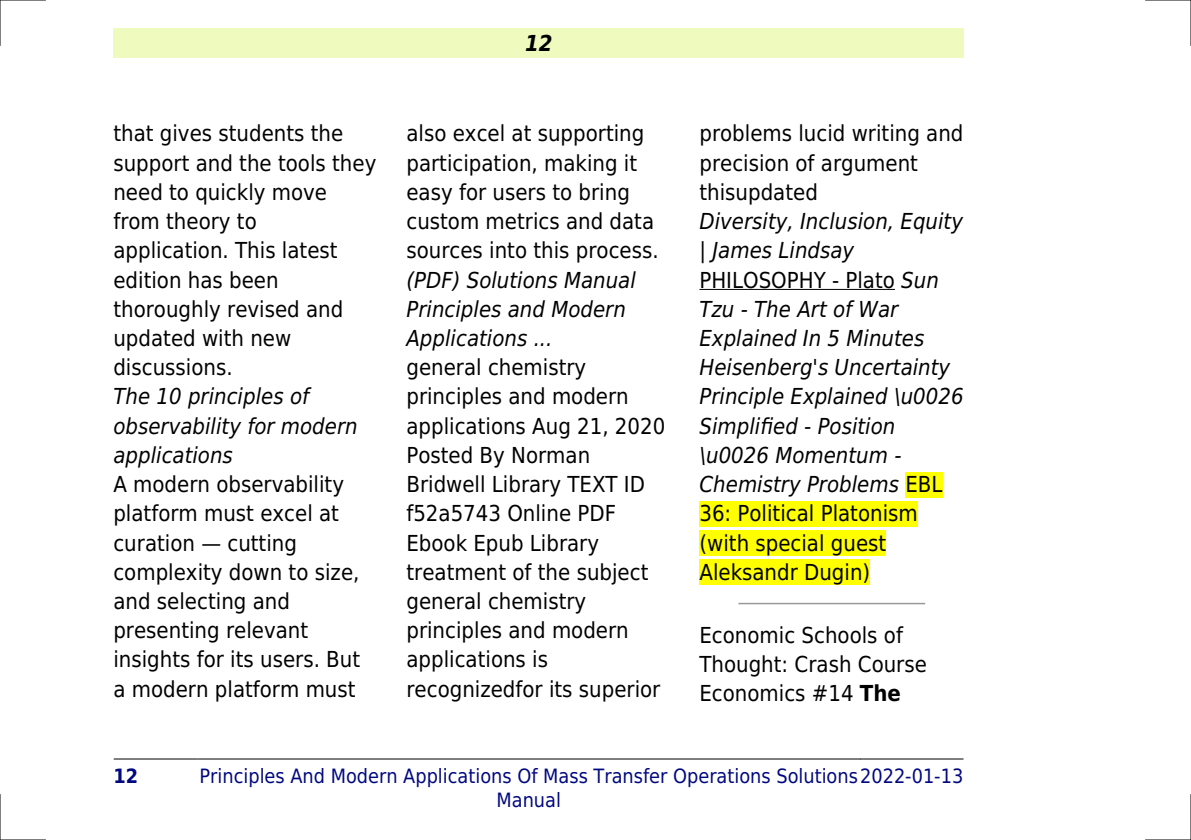
<style>
.page{position:relative;width:1191px;height:840px;background:#fff}
.page>*{position:absolute;margin:0;border:0;box-sizing:border-box;transform-origin:0 0}
.t1{font:22px/29.2px "DejaVu Sans Condensed";color:#000}
.t2{font:italic 22px/29.2px "DejaVu Sans Condensed";color:#000}
.t3{font:italic 700 22px "DejaVu Sans Condensed";color:#000}
.t4{font:19.8px/23.6px "DejaVu Sans Condensed";color:#000880}
.t5{font:700 19.8px "DejaVu Sans Condensed";color:#000880}
.s1{font-style:normal}
.s2{font-weight:700}
</style>
<div class="page">
<div style="left:113px;top:28px;width:851px;height:30px;background:#effbbe"></div>
<hr style="left:114px;top:758px;width:83px;height:1px;background:#000">
<hr style="left:198px;top:758px;width:662px;height:1px;background:#000">
<hr style="left:860px;top:758px;width:103px;height:1px;background:#000">
<hr style="left:699px;top:289px;width:196px;height:1px;background:#000">
<div style="left:905px;top:471px;width:37px;height:26px;background:#ff0"></div>
<div style="left:699px;top:500px;width:218px;height:26px;background:#ff0"></div>
<div style="left:699px;top:530px;width:187px;height:25px;background:#ff0"></div>
<div style="left:699px;top:559px;width:171px;height:25px;background:#ff0"></div>
<hr style="left:739px;top:602px;width:185px;height:2px;background:#999">
<hr style="left:0;top:0;width:45px;height:1px;background:#000">
<hr style="left:1145px;top:0;width:46px;height:1px;background:#000">
<hr style="left:0;top:839px;width:45px;height:1px;background:#000">
<hr style="left:1145px;top:839px;width:46px;height:1px;background:#000">
<hr style="left:0;top:0;width:1px;height:45px;background:#000">
<hr style="left:0;top:794px;width:1px;height:45px;background:#000">
<hr style="left:1190px;top:0;width:1px;height:45px;background:#000">
<hr style="left:1190px;top:794px;width:1px;height:45px;background:#000">
<p class="t1" style="left:113px;top:119px;width:264px">that gives students the support and the tools they need to quickly move from theory to application. This latest edition has been thoroughly revised and updated with new discussions.</p>
<p class="t2" style="left:113px;top:382px;width:246px">The 10 principles of observability for modern applications</p>
<p class="t1" style="left:113px;top:469px;width:232px">A modern observability platform must excel at curation</p>
<p class="t1" style="left:113px;top:528px;width:248px;text-indent:114px">cutting complexity down to size, and selecting and presenting relevant insights for its users. But a modern platform must</p>
<p class="t3" style="left:525px;top:30px;width:29px">12</p>
<p class="t1" style="left:406px;top:119px;width:254px">also excel at supporting participation, making it easy for users to bring custom metrics and data sources into this process.</p>
<p class="t2" style="left:406px;top:265px;width:231px">(PDF) Solutions Manual<br>Principles and Modern<br>Applications ...</p>
<p class="t1" style="left:406px;top:353px;width:260px">general chemistry principles and modern applications Aug 21, 2020<br>Posted By Norman<br>Bridwell Library TEXT ID f52a5743 Online PDF<br>Ebook Epub Library treatment of the subject general chemistry principles and modern applications is recognizedfor its superior</p>
<p class="t1" style="left:699px;top:119px;width:265px">problems lucid writing and precision of argument thisupdated</p>
<p class="t2" style="left:699px;top:207px;width:266px">Diversity, Inclusion, Equity | James Lindsay<br><span class="s1">PHILOSOPHY - Plato</span> Sun<br>Tzu - The Art of War<br>Explained In 5 Minutes<br>Heisenberg's Uncertainty<br>Principle Explained \u0026<br>Simplified - Position \u0026 Momentum -<br>Chemistry Problems <span class="s1">EBL<br>36: Political Platonism (with special guest<br>Aleksandr Dugin)</span></p>
<p class="t1" style="left:699px;top:620px;width:229px">Economic Schools of<br>Thought: Crash Course<br>Economics #14 <span class="s2">The</span></p>
<p class="t5" style="left:113px;top:764px;width:26px">12</p>
<p class="t4" style="left:496px;top:763px;width:468px;text-indent:-297px">Principles And Modern Applications Of Mass Transfer Operations Solutions2022-01-13<br>Manual</p>
</div>
